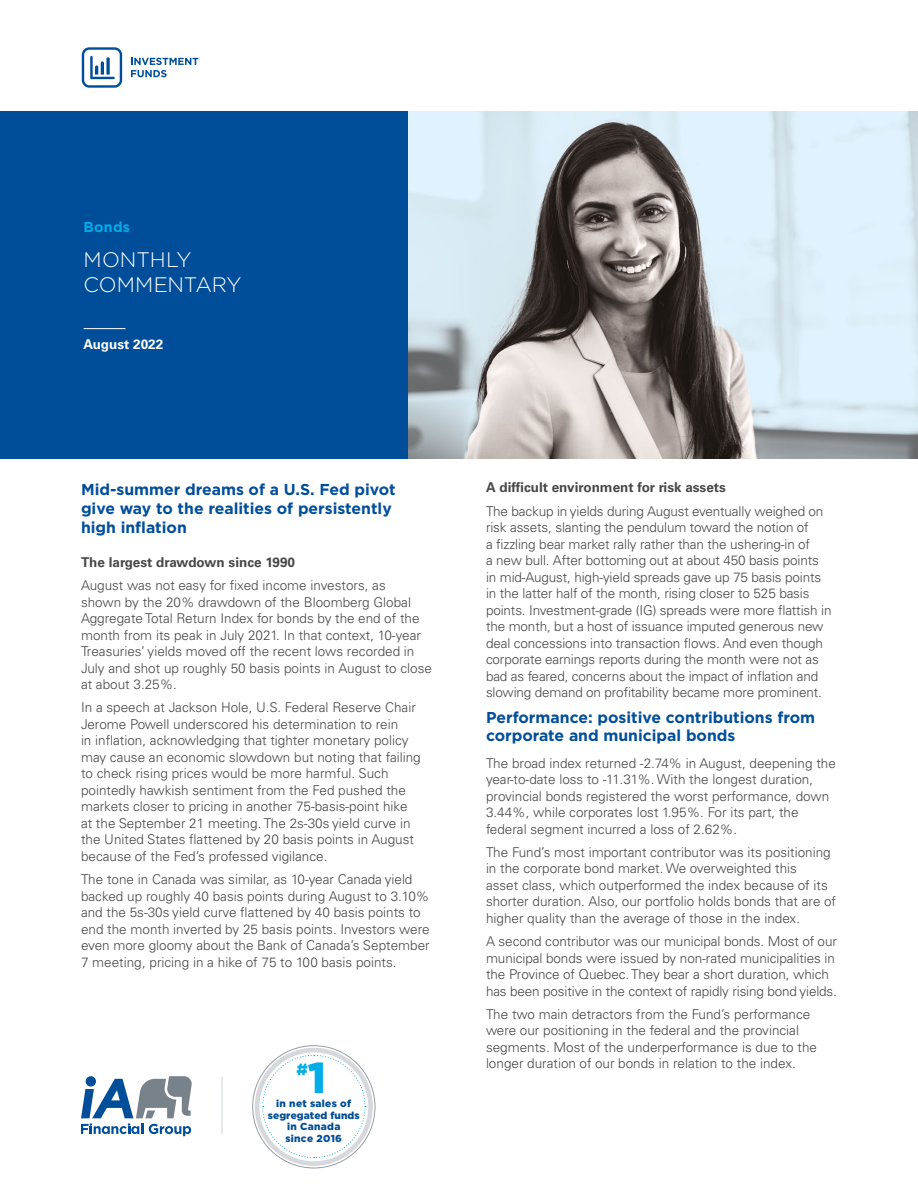
<style>
.page{position:relative;width:918px;height:1188px;background:#fff}
.page>*{position:absolute;margin:0;border:0;box-sizing:border-box;transform-origin:0 0}
.t1{font:900 43.35px "Gotham";color:#00ade8}
.t2{font:300 21px/25.5px "Gotham";letter-spacing:-.005em;color:#fff}
.t3{font:900 16.2px "Gotham";color:#00ade8}
.t4{font:700 15.75px/18.9px "Gotham";color:#004e9a}
.t5{font:700 14.25px "Gotham";letter-spacing:.02em;color:#00ace8}
.t6{font:300 13.5px/16.5px "Univers LT Pro 45";color:#474747}
.t7{font:700 13.5px "Univers LT Pro 65";color:#474747}
.t8{font:700 13.5px "Univers LT Pro 65";color:#fff}
.t9{font:900 10.2px/11.6px "Gotham";letter-spacing:.025em;color:#004e97;text-align:center}
</style>
<div class="page">
<img style="left:408px;top:111px;width:510px;height:347px">
<div style="left:0;top:111px;width:408px;height:347px;background:#004e9a"></div>
<hr style="left:84px;top:328px;width:41px;height:1px;background:#fff">
<svg style="left:81px;top:1076px;width:111px;height:60px"></svg>
<div style="left:255px;top:1048px;width:118px;height:118px;border:5px solid #d7d8dd;border-radius:50%"></div>
<svg style="left:262px;top:1055px;width:104px;height:104px"></svg>
<hr style="left:222px;top:1077px;width:1px;height:57px;background:#cfd3d7">
<svg style="left:82px;top:47px;width:40px;height:41px"></svg>
<svg style="left:131px;top:58px;width:67px;height:19px"></svg>
<h1 class="t5" style="left:84px;top:217px;width:48px">Bonds</h1>
<h1 class="t2" style="left:84px;top:246px;width:160px">MONTHLY<br>COMMENTARY</h1>
<p class="t8" style="left:84px;top:335px;width:81px">August 2022</p>
<h2 class="t4" style="left:81px;top:480px;width:316px">Mid-summer dreams of a U.S. Fed pivot give way to the realities of persistently high inflation</h2>
<h4 class="t7" style="left:81px;top:553px;width:216px">The largest drawdown since 1990</h4>
<p class="t6" style="left:81px;top:577px;width:352px">August was not easy for fixed income investors, as<br>shown by the 20% drawdown of the Bloomberg Global Aggregate Total Return Index for bonds by the end of the month from its peak in July 2021. In that context, 10-year Treasuries’ yields moved off the recent lows recorded in July and shot up roughly 50 basis points in August to close at about 3.25%.</p>
<p class="t6" style="left:81px;top:699px;width:341px">In a speech at Jackson Hole, U.S. Federal Reserve Chair Jerome Powell underscored his determination to rein<br>in inflation, acknowledging that tighter monetary policy may cause an economic slowdown but noting that failing to check rising prices would be more harmful. Such pointedly hawkish sentiment from the Fed pushed the markets closer to pricing in another 75-basis-point hike at the September 21 meeting. The 2s-30s yield curve in the United States flattened by 20 basis points in August because of the Fed’s professed vigilance.</p>
<p class="t6" style="left:81px;top:871px;width:350px">The tone in Canada was similar, as 10-year Canada yield backed up roughly 40 basis points during August to 3.10% and the 5s-30s yield curve flattened by 40 basis points to end the month inverted by 25 basis points. Investors were even more gloomy about the Bank of Canada’s September 7 meeting, pricing in a hike of 75 to 100 basis points.</p>
<p class="t3" style="left:297px;top:1058px;width:13px">#</p>
<p class="t1" style="left:308px;top:1048px;width:20px">1</p>
<p class="t9" style="left:268px;top:1098px;width:93px">in net sales of segregated funds in Canada<br>since 2016</p>
<h4 class="t7" style="left:486px;top:478px;width:241px">A difficult environment for risk assets</h4>
<p class="t6" style="left:486px;top:502px;width:347px">The backup in yields during August eventually weighed on risk assets, slanting the pendulum toward the notion of<br>a fizzling bear market rally rather than the ushering-in of<br>a new bull. After bottoming out at about 450 basis points in mid-August, high-yield spreads gave up 75 basis points in the latter half of the month, rising closer to 525 basis points. Investment-grade (IG) spreads were more flattish in the month, but a host of issuance imputed generous new deal concessions into transaction flows. And even though corporate earnings reports during the month were not as bad as feared, concerns about the impact of inflation and slowing demand on profitability became more prominent.</p>
<h2 class="t4" style="left:486px;top:708px;width:331px">Performance: positive contributions from corporate and municipal bonds</h2>
<p class="t6" style="left:486px;top:754px;width:351px">The broad index returned -2.74% in August, deepening the year-to-date loss to -11.31%. With the longest duration, provincial bonds registered the worst performance, down 3.44%, while corporates lost 1.95%. For its part, the federal segment incurred a loss of 2.62%.</p>
<p class="t6" style="left:486px;top:843px;width:352px">The Fund’s most important contributor was its positioning in the corporate bond market. We overweighted this<br>asset class, which outperformed the index because of its shorter duration. Also, our portfolio holds bonds that are of higher quality than the average of those in the index.</p>
<p class="t6" style="left:486px;top:933px;width:353px">A second contributor was our municipal bonds. Most of our municipal bonds were issued by non-rated municipalities in the Province of Quebec. They bear a short duration, which has been positive in the context of rapidly rising bond yields.</p>
<p class="t6" style="left:486px;top:1005px;width:333px">The two main detractors from the Fund’s performance were our positioning in the federal and the provincial segments. Most of the underperformance is due to the longer duration of our bonds in relation to the index.</p>
</div>
